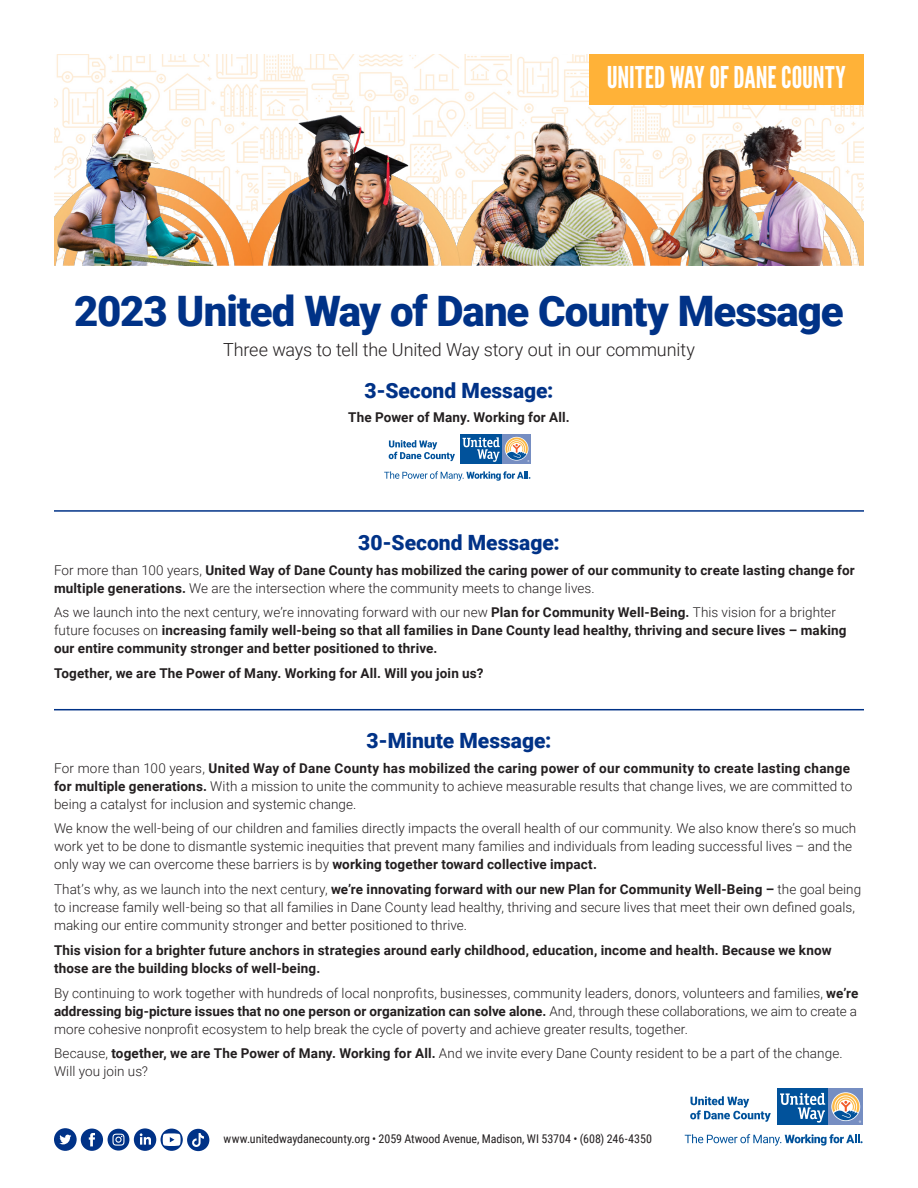
<style>
.page{position:relative;width:918px;height:1188px;background:#fff}
.page>*{position:absolute;margin:0;border:0;box-sizing:border-box;transform-origin:0 0}
.t1{font:900 42px "Roboto";letter-spacing:-.025em;color:#003287}
.t2{font:30px "League Gothic";letter-spacing:-.005em;color:#fff}
.t3{font:900 21px "Roboto";color:#003287}
.t4{font:300 18px "Roboto";letter-spacing:-.01em;color:#231f20}
.t5{font:300 13.5px/18px "Roboto";letter-spacing:.005em;color:#231f20}
.t6{font:700 13.5px/18px "Roboto";letter-spacing:.015em;color:#231f20}
.t7{font:12px "Roboto Condensed";color:#231f20}
.s1{font-weight:300}
.s2{font-weight:700}
</style>
<div class="page">
<img style="left:54px;top:54px;width:810px;height:211px">
<div style="left:590px;top:54px;width:274px;height:50px;background:#ffb238"></div>
<hr style="left:54px;top:510px;width:810px;height:2px;background:#003287">
<hr style="left:54px;top:709px;width:810px;height:1px;background:#003287">
<div style="left:502px;top:434px;width:29px;height:30px;background:#768ec2"></div>
<div style="left:460px;top:434px;width:42px;height:30px;background:#01529b"></div>
<svg style="left:463px;top:437px;width:66px;height:25px"></svg>
<svg style="left:384px;top:471px;width:146px;height:10px"></svg>
<svg style="left:389px;top:440px;width:66px;height:21px"></svg>
<div style="left:828px;top:1089px;width:35px;height:36px;background:#768ec2"></div>
<svg style="left:831px;top:1092px;width:29px;height:29px"></svg>
<div style="left:777px;top:1089px;width:51px;height:36px;background:#01529b"></div>
<svg style="left:780px;top:1093px;width:45px;height:30px"></svg>
<svg style="left:832px;top:1093px;width:29px;height:30px"></svg>
<svg style="left:685px;top:1134px;width:178px;height:12px"></svg>
<svg style="left:690px;top:1096px;width:81px;height:26px"></svg>
<svg style="left:54px;top:1128px;width:155px;height:23px"></svg>
<p class="t2" style="left:607px;top:59px;width:240px">UNITED WAY OF DANE COUNTY</p>
<p class="t1" style="left:74px;top:281px;width:771px">2023 United Way of Dane County Message</p>
<p class="t4" style="left:223px;top:337px;width:473px">Three ways to tell the United Way story out in our community</p>
<p class="t3" style="left:364px;top:375px;width:191px">3-Second Message:</p>
<p class="t6" style="left:348px;top:408px;width:223px">The Power of Many. Working for All.</p>
<p class="t3" style="left:358px;top:528px;width:203px">30-Second Message:</p>
<p class="t6" style="left:54px;top:560px;width:802px"><span class="s1">For more than 100 years,</span> United Way of Dane County has mobilized the caring power of our community to create lasting change for multiple generations. <span class="s1">We are the intersection where the community meets to change lives.</span></p>
<p class="t6" style="left:54px;top:603px;width:794px"><span class="s1">As we launch into the next century, we’re innovating forward with our new</span> Plan for Community Well-Being. <span class="s1">This vision for a brighter future focuses on</span> increasing family well-being so that all families in Dane County lead healthy, thriving and secure lives – making our entire community stronger and better positioned to thrive.</p>
<p class="t6" style="left:54px;top:664px;width:431px">Together, we are The Power of Many. Working for All. Will you join us?</p>
<p class="t3" style="left:367px;top:726px;width:186px">3-Minute Message:</p>
<p class="t5" style="left:54px;top:758px;width:800px">For more than 100 years, <span class="s2">United Way of Dane County has mobilized the caring power of our community to create lasting change for multiple generations.</span> With a mission to unite the community to achieve measurable results that change lives, we are committed to being a catalyst for inclusion and systemic change.</p>
<p class="t5" style="left:54px;top:819px;width:804px">We know the well-being of our children and families directly impacts the overall health of our community. We also know there’s so much work yet to be done to dismantle systemic inequities that prevent many families and individuals from leading successful lives – and the only way we can overcome these barriers is by <span class="s2">working together toward collective impact.</span></p>
<p class="t5" style="left:54px;top:880px;width:809px">That’s why, as we launch into the next century, <span class="s2">we’re innovating forward with our new Plan for Community Well-Being –</span> the goal being to increase family well-being so that all families in Dane County lead healthy, thriving and secure lives that meet their own defined goals, making our entire community stronger and better positioned to thrive.</p>
<p class="t6" style="left:54px;top:941px;width:779px">This vision for a brighter future anchors in strategies around early childhood, education, income and health. Because we know those are the building blocks of well-being.</p>
<p class="t5" style="left:54px;top:983px;width:806px;text-align:justify">By continuing to work together with hundreds of local nonprofits, businesses, community leaders, donors, volunteers and families, <span class="s2">we’re addressing big-picture issues that no one person or organization can solve alone.</span> And, through these collaborations, we aim to create a more cohesive nonprofit ecosystem to help break the cycle of poverty and achieve greater results, together.</p>
<p class="t5" style="left:54px;top:1044px;width:790px">Because, <span class="s2">together, we are The Power of Many. Working for All.</span> And we invite every Dane County resident to be a part of the change.<br>Will you join us?</p>
<p class="t7" style="left:224px;top:1131px;width:430px">www.unitedwaydanecounty.org • 2059 Atwood Avenue, Madison, WI 53704 • (608) 246-4350</p>
</div>
